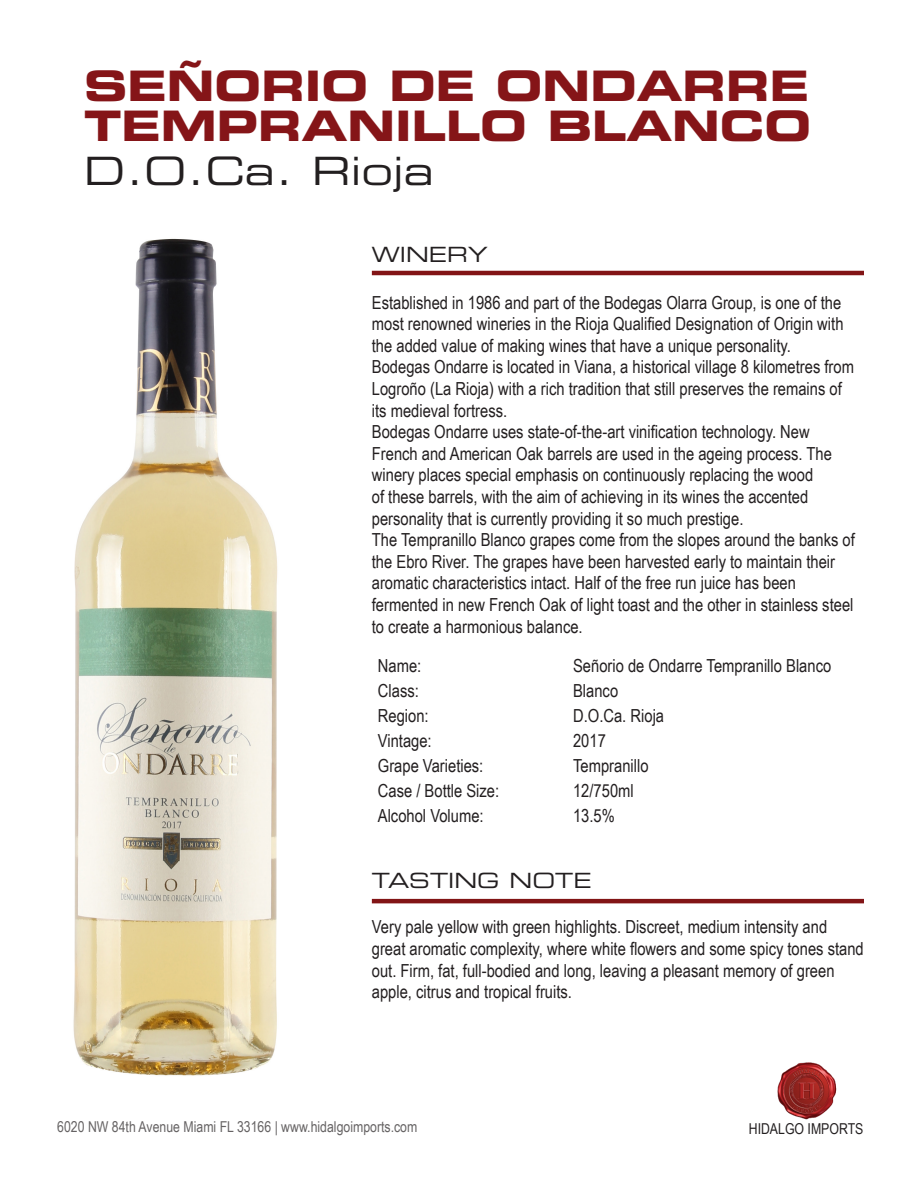
<style>
.page{position:relative;width:918px;height:1188px;background:#fff}
.page>*{position:absolute;margin:0;border:0;box-sizing:border-box;transform-origin:0 0}
.t1{font:42px "Eurostile LT Std Bold Ex 2";color:#851518}
.t2{font:39px "Eurostile LT Std Ex 2";color:#231f20}
.t3{font:21px "Eurostile LT Std Ex 2";color:#231f20}
.t4{font:18px/21.6px "Arial Narrow";color:#231f20}
.t5{font:15px "Arial Narrow";color:#231f20}
</style>
<div class="page">
<img style="left:73px;top:238px;width:205px;height:838px">
<img style="left:777px;top:1062px;width:60px;height:58px">
<hr style="left:372px;top:899px;width:492px;height:4px;background:#821416">
<hr style="left:372px;top:271px;width:492px;height:4px;background:#821416">
<p class="t1" style="left:84px;top:56px;width:727px">SEÑORIO DE ONDARRE</p>
<p class="t1" style="left:84px;top:96px;width:729px">TEMPRANILLO BLANCO</p>
<p class="t2" style="left:84px;top:144px;width:351px">D.O.Ca. Rioja</p>
<p class="t3" style="left:372px;top:240px;width:118px">WINERY</p>
<p class="t4" style="left:372px;top:291px;width:471px">Established in 1986 and part of the Bodegas Olarra Group, is one of the</p>
<p class="t4" style="left:372px;top:312px;width:473px">most renowned wineries in the Rioja Qualified Designation of Origin with</p>
<p class="t4" style="left:372px;top:334px;width:421px">the added value of making wines that have a unique personality.</p>
<p class="t4" style="left:372px;top:356px;width:484px">Bodegas Ondarre is located in Viana, a historical village 8 kilometres from</p>
<p class="t4" style="left:372px;top:377px;width:472px">Logroño (La Rioja) with a rich tradition that still preserves the remains of</p>
<p class="t4" style="left:372px;top:399px;width:137px">its medieval fortress.</p>
<p class="t4" style="left:372px;top:420px;width:439px">Bodegas Ondarre uses state-of-the-art vinification technology. New</p>
<p class="t4" style="left:372px;top:442px;width:462px">French and American Oak barrels are used in the ageing process. The</p>
<p class="t4" style="left:372px;top:464px;width:443px">winery places special emphasis on continuously replacing the wood</p>
<p class="t4" style="left:372px;top:485px;width:438px">of these barrels, with the aim of achieving in its wines the accented</p>
<p class="t4" style="left:372px;top:507px;width:373px">personality that is currently providing it so much prestige.</p>
<p class="t4" style="left:372px;top:528px;width:484px">The Tempranillo Blanco grapes come from the slopes around the banks of</p>
<p class="t4" style="left:372px;top:550px;width:465px">the Ebro River. The grapes have been harvested early to maintain their</p>
<p class="t4" style="left:372px;top:572px;width:426px">aromatic characteristics intact. Half of the free run juice has been</p>
<p class="t4" style="left:372px;top:593px;width:483px">fermented in new French Oak of light toast and the other in stainless steel</p>
<p class="t4" style="left:372px;top:615px;width:212px">to create a harmonious balance.</p>
<p class="t4" style="left:378px;top:654px;width:45px">Name:</p>
<p class="t4" style="left:573px;top:654px;width:260px">Señorio de Ondarre Tempranillo Blanco</p>
<p class="t4" style="left:378px;top:679px;width:43px">Class:</p>
<p class="t4" style="left:573px;top:679px;width:47px">Blanco</p>
<p class="t4" style="left:378px;top:704px;width:52px">Region:</p>
<p class="t4" style="left:573px;top:704px;width:93px">D.O.Ca. Rioja</p>
<p class="t4" style="left:378px;top:729px;width:55px">Vintage:</p>
<p class="t4" style="left:573px;top:729px;width:34px">2017</p>
<p class="t4" style="left:378px;top:754px;width:107px">Grape Varieties:</p>
<p class="t4" style="left:573px;top:754px;width:77px">Tempranillo</p>
<p class="t4" style="left:378px;top:779px;width:123px">Case / Bottle Size:</p>
<p class="t4" style="left:573px;top:779px;width:62px">12/750ml</p>
<p class="t4" style="left:378px;top:805px;width:107px">Alcohol Volume:</p>
<p class="t4" style="left:573px;top:805px;width:43px">13.5%</p>
<p class="t3" style="left:372px;top:867px;width:221px">TASTING NOTE</p>
<p class="t4" style="left:372px;top:916px;width:493px">Very pale yellow with green highlights. Discreet, medium intensity and great aromatic complexity, where white flowers and some spicy tones stand out. Firm, fat, full-bodied and long, leaving a pleasant memory of green apple, citrus and tropical fruits.</p>
<p class="t5" style="left:57px;top:1116px;width:362px">6020 NW 84th Avenue Miami FL 33166 | www.hidalgoimports.com</p>
<p class="t5" style="left:749px;top:1118px;width:116px">HIDALGO IMPORTS</p>
</div>
